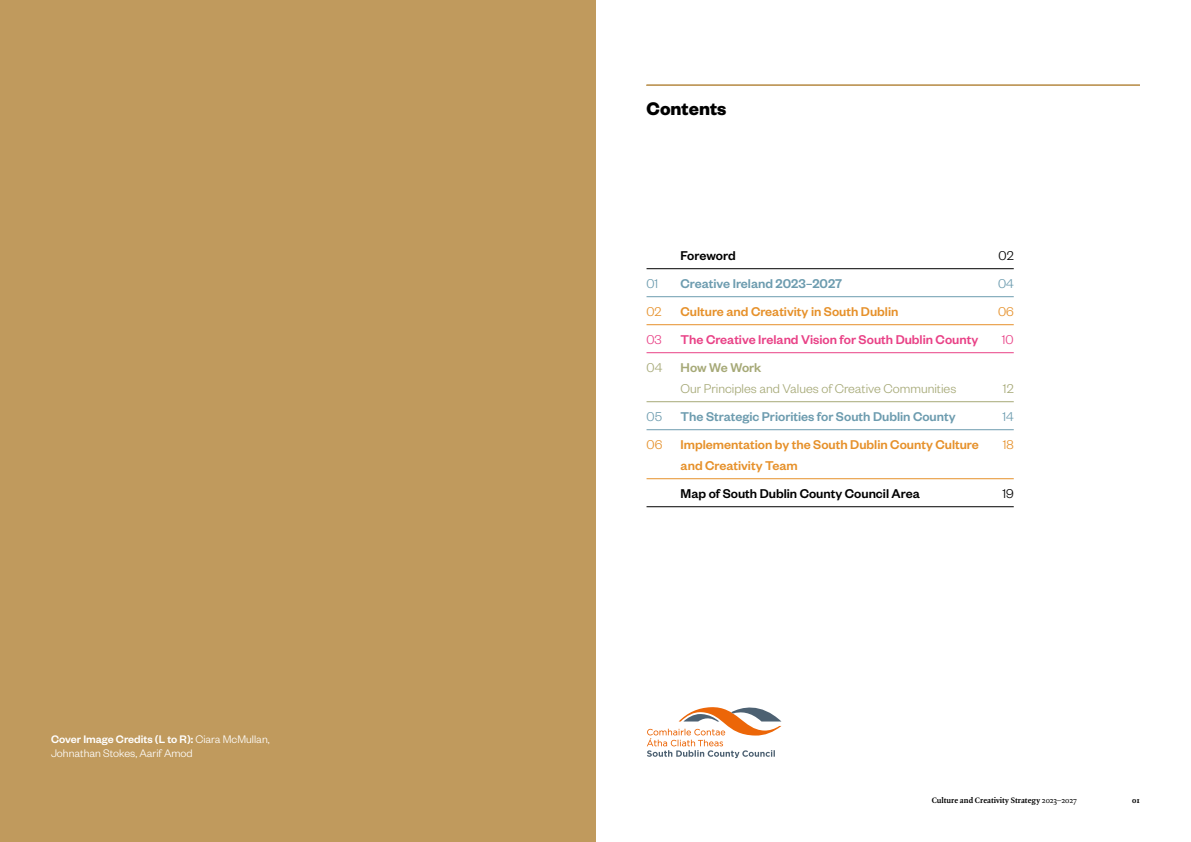
<style>
.page{position:relative;width:1191px;height:842px;background:#fff}
.page>*{position:absolute;margin:0;border:0;box-sizing:border-box;transform-origin:0 0}
.t1{font:700 20px "Founders Grotesk";color:#000}
.t2{font:500 14px "Founders Grotesk";color:#e6912b}
.t3{font:500 14px "Founders Grotesk";color:#6d9caf}
.t4{font:300 14px "Founders Grotesk";color:#a6a977}
.t5{font:500 14px "Founders Grotesk";color:#e94287}
.t6{font:500 14px "Founders Grotesk";color:#000}
.t7{font:500 14px "Founders Grotesk";color:#a6a977}
.t8{font:300 14px "Founders Grotesk";color:#6d9caf}
.t9{font:300 14px "Founders Grotesk";color:#e6912b}
.t10{font:300 14px "Founders Grotesk";color:#000}
.t11{font:300 14px "Founders Grotesk";color:#e94287}
.t12{font:300 12px/14px "Founders Grotesk";color:#fff}
.t13{font:700 8.5px "Quadraat OT";color:#000}
.s1{font-weight:500}
.s2{font-weight:400}
</style>
<div class="page">
<div style="left:0;top:0;width:595px;height:842px;background:#c09a5d"></div>
<hr style="left:646px;top:85px;width:494px;height:1px;background:#c09a5d">
<svg style="left:647px;top:707px;width:134px;height:51px"></svg>
<hr style="left:646px;top:268px;width:367px;height:1px;background:#000">
<hr style="left:646px;top:296px;width:367px;height:1px;background:#6d9caf">
<hr style="left:646px;top:324px;width:367px;height:1px;background:#e6912b">
<hr style="left:646px;top:352px;width:367px;height:1px;background:#e94287">
<hr style="left:646px;top:401px;width:367px;height:1px;background:#a6a977">
<hr style="left:646px;top:429px;width:367px;height:1px;background:#6d9caf">
<hr style="left:646px;top:478px;width:367px;height:1px;background:#e6912b">
<hr style="left:646px;top:506px;width:367px;height:1px;background:#000">
<p class="t12" style="left:51px;top:732px;width:220px"><span class="s1">Cover Image Credits (L to R):</span> Ciara McMullan,<br>Johnathan Stokes, Aarif Amod</p>
<h1 class="t1" style="left:646px;top:95px;width:81px">Contents</h1>
<p class="t6" style="left:680px;top:247px;width:57px">Foreword</p>
<p class="t10" style="left:998px;top:247px;width:17px">02</p>
<p class="t8" style="left:646px;top:275px;width:13px">01</p>
<p class="t3" style="left:680px;top:275px;width:163px">Creative Ireland 2023–2027</p>
<p class="t8" style="left:998px;top:275px;width:17px">04</p>
<p class="t9" style="left:646px;top:303px;width:17px">02</p>
<p class="t2" style="left:680px;top:303px;width:219px">Culture and Creativity in South Dublin</p>
<p class="t9" style="left:998px;top:303px;width:17px">06</p>
<p class="t11" style="left:646px;top:331px;width:17px">03</p>
<p class="t5" style="left:680px;top:331px;width:299px">The Creative Ireland Vision for South Dublin County</p>
<p class="t11" style="left:1001px;top:331px;width:13px">10</p>
<p class="t4" style="left:646px;top:359px;width:17px">04</p>
<p class="t7" style="left:680px;top:359px;width:82px">How We Work</p>
<p class="t4" style="left:680px;top:380px;width:277px">Our Principles and Values of Creative Communities</p>
<p class="t4" style="left:1003px;top:380px;width:12px">12</p>
<p class="t8" style="left:646px;top:408px;width:17px">05</p>
<p class="t3" style="left:680px;top:408px;width:276px">The Strategic Priorities for South Dublin County</p>
<p class="t8" style="left:1002px;top:408px;width:13px">14</p>
<p class="t9" style="left:646px;top:436px;width:17px">06</p>
<p class="t2" style="left:680px;top:436px;width:300px">Implementation by the South Dublin County Culture</p>
<p class="t9" style="left:1002px;top:436px;width:13px">18</p>
<p class="t2" style="left:680px;top:457px;width:119px">and Creativity Team</p>
<p class="t6" style="left:680px;top:485px;width:241px">Map of South Dublin County Council Area</p>
<p class="t10" style="left:1002px;top:485px;width:13px">19</p>
<p class="t13" style="left:931px;top:794px;width:146px">Culture and Creativity Strategy <span class="s2">2023–2027</span></p>
<p class="t13" style="left:1132px;top:794px;width:9px">01</p>
</div>
